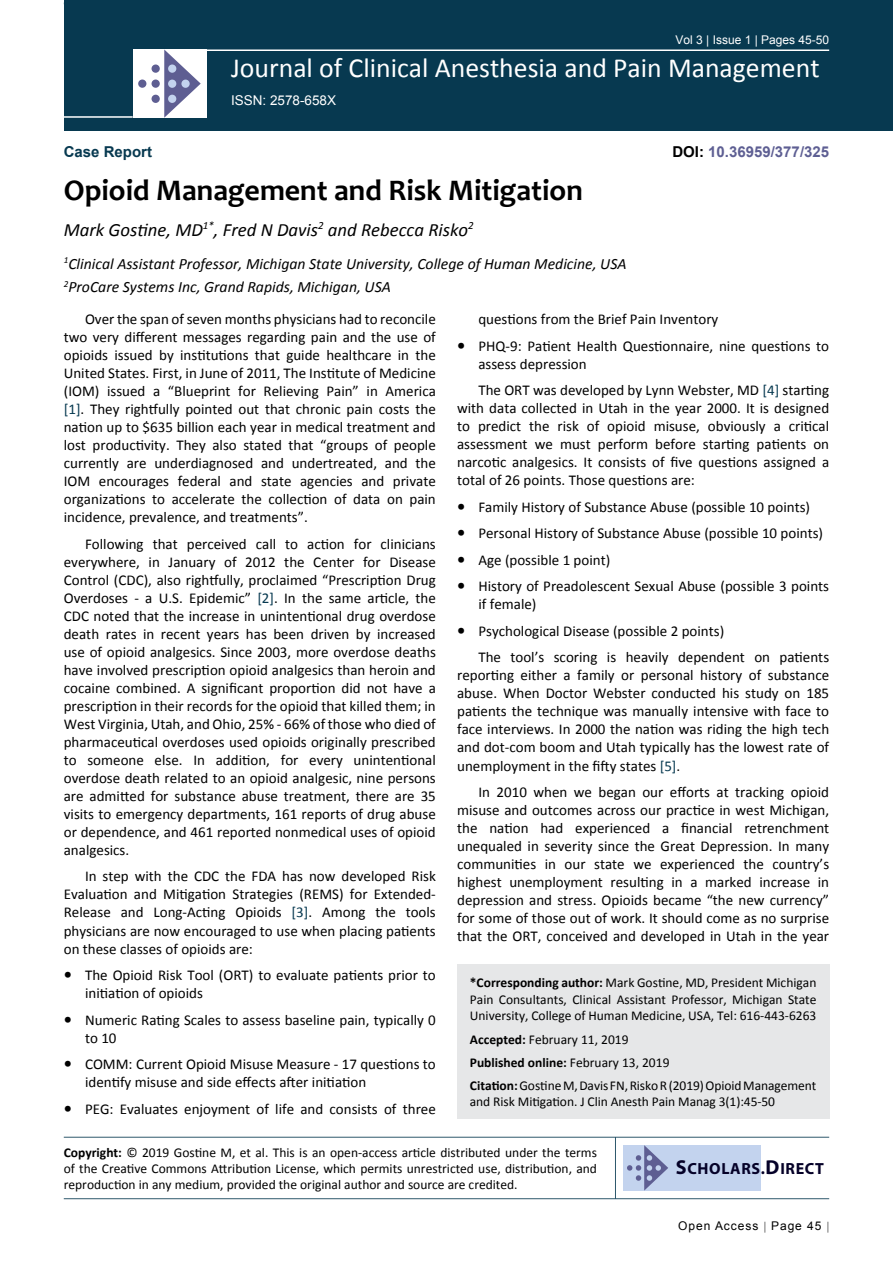
<style>
.page{position:relative;width:893px;height:1263px;background:#fff}
.page>*{position:absolute;margin:0;border:0;box-sizing:border-box;transform-origin:0 0}
.t1{font:700 30px "Candara";color:#000}
.t2{font:27.75px "Calibri";color:#fff}
.t3{font:italic 18.75px "Calibri";color:#000}
.t4{font:700 16.2px "Myriad Pro";letter-spacing:.04em;color:#050128}
.t5{font:italic 15.75px/23.1px "Calibri";color:#000}
.t6{font:15px/18px "Calibri";color:#000;text-align:justify}
.t7{font:700 15px "Arial";color:#5e5f93}
.t8{font:700 15px "Arial";color:#073950}
.t9{font:13.5px/16.2px "Calibri";color:#000;text-align:justify}
.t10{font:13.5px "Arial";color:#fff}
.t11{font:12px "Arial";color:#fff}
.t12{font:12px "Arial";letter-spacing:.08em;color:#000}
.s1{color:#000}
.s2{color:#073950}
.s3{font-weight:700;font-size:16.5px}
.s4{font-weight:700}
.s5{font-size:20.25px}
</style>
<div class="page">
<div style="left:64px;top:0;width:829px;height:131px;background:#073950"></div>
<div style="left:457px;top:964px;width:372px;height:155px;background:#e6e7e8"></div>
<hr style="left:64px;top:1137px;width:765px;height:1px;background:#073950">
<hr style="left:64px;top:1198px;width:765px;height:1px;background:#073950">
<hr style="left:615px;top:1137px;width:1px;height:62px;background:#073950">
<div style="left:623px;top:1145px;width:138px;height:45px;background:#c3d3ee"></div>
<svg style="left:627px;top:1145px;width:41px;height:45px"></svg>
<hr style="left:204px;top:49px;width:625px;height:2px;background:#fff">
<hr style="left:64px;top:116px;width:69px;height:2px;background:#fff">
<div style="left:133px;top:49px;width:74px;height:69px;background:#fff"></div>
<svg style="left:164px;top:49px;width:37px;height:69px"></svg>
<div style="left:152px;top:65px;width:8px;height:8px;background:#5e5e92;border-radius:50%"></div>
<div style="left:138px;top:80px;width:8px;height:8px;background:#5e5e92;border-radius:50%"></div>
<div style="left:152px;top:80px;width:8px;height:8px;background:#5e5e92;border-radius:50%"></div>
<div style="left:168px;top:80px;width:8px;height:8px;background:#c3d3ee;border-radius:50%"></div>
<div style="left:181px;top:80px;width:9px;height:8px;background:#c3d3ee;border-radius:50%"></div>
<div style="left:168px;top:95px;width:8px;height:8px;background:#c3d3ee;border-radius:50%"></div>
<div style="left:168px;top:65px;width:8px;height:8px;background:#c3d3ee;border-radius:50%"></div>
<div style="left:152px;top:95px;width:8px;height:8px;background:#5e5e92;border-radius:50%"></div>
<p class="t11" style="left:675px;top:32px;width:155px">Vol 3 | Issue 1 | Pages 45-50</p>
<h2 class="t2" style="left:231px;top:50px;width:590px">Journal of Clinical Anesthesia and Pain Management</h2>
<p class="t8" style="left:64px;top:142px;width:90px">Case Report</p>
<p class="t10" style="left:231px;top:92px;width:107px">ISSN: 2578-658X</p>
<p class="t7" style="left:672px;top:142px;width:158px"><span class="s1">DOI:</span> 10.36959/377/325</p>
<h1 class="t1" style="left:64px;top:172px;width:521px">Opioid Management and Risk Mitigation</h1>
<p class="t3" style="left:64px;top:217px;width:411px">Mark Gostine, MD<sup>1*</sup>, Fred N Davis<sup>2</sup> and Rebecca Risko<sup>2</sup></p>
<p class="t5" style="left:64px;top:251px;width:564px"><sup>1</sup>Clinical Assistant Professor, Michigan State University, College of Human Medicine, USA<br><sup>2</sup>ProCare Systems Inc, Grand Rapids, Michigan, USA</p>
<p class="t6" style="left:64px;top:310px;width:374px;text-indent:21px">Over the span of seven months physicians had to reconcile two very different messages regarding pain and the use of opioids issued by institutions that guide healthcare in the United States. First, in June of 2011, The Institute of Medicine (IOM) issued a “Blueprint for Relieving Pain” in America <span class="s2">[1]</span>. They rightfully pointed out that chronic pain costs the nation up to $635 billion each year in medical treatment and lost productivity. They also stated that “groups of people currently are underdiagnosed and undertreated, and the IOM encourages federal and state agencies and private organizations to accelerate the collection of data on pain incidence, prevalence, and treatments”.</p>
<p class="t6" style="left:64px;top:535px;width:374px;text-indent:21px">Following that perceived call to action for clinicians everywhere, in January of 2012 the Center for Disease Control (CDC), also rightfully, proclaimed “Prescription Drug Overdoses - a U.S. Epidemic” <span class="s2">[2]</span>. In the same article, the CDC noted that the increase in unintentional drug overdose death rates in recent years has been driven by increased use of opioid analgesics. Since 2003, more overdose deaths have involved prescription opioid analgesics than heroin and cocaine combined. A significant proportion did not have a prescription in their records for the opioid that killed them; in West Virginia, Utah, and Ohio, 25% - 66% of those who died of pharmaceutical overdoses used opioids originally prescribed to someone else. In addition, for every unintentional overdose death related to an opioid analgesic, nine persons are admitted for substance abuse treatment, there are 35 visits to emergency departments, 161 reports of drug abuse or dependence, and 461 reported nonmedical uses of opioid analgesics.</p>
<p class="t6" style="left:64px;top:867px;width:374px;text-indent:21px">In step with the CDC the FDA has now developed Risk Evaluation and Mitigation Strategies (REMS) for Extended-Release and Long-Acting Opioids <span class="s2">[3]</span>. Among the tools physicians are now encouraged to use when placing patients on these classes of opioids are:</p>
<p class="t6" style="left:85px;top:966px;width:352px;text-indent:-21px"><span class="s3">•</span> The Opioid Risk Tool (ORT) to evaluate patients prior to initiation of opioids</p>
<p class="t6" style="left:85px;top:1010px;width:352px;text-indent:-21px"><span class="s3">•</span> Numeric Rating Scales to assess baseline pain, typically 0 to 10</p>
<p class="t6" style="left:85px;top:1055px;width:352px;text-indent:-21px"><span class="s3">•</span> COMM: Current Opioid Misuse Measure - 17 questions to identify misuse and side effects after initiation</p>
<p class="t6" style="left:64px;top:1099px;width:374px"><span class="s3">•</span> PEG: Evaluates enjoyment of life and consists of three</p>
<p class="t6" style="left:478px;top:310px;width:241px">questions from the Brief Pain Inventory</p>
<p class="t6" style="left:478px;top:337px;width:352px;text-indent:-21px"><span class="s3">•</span> PHQ-9: Patient Health Questionnaire, nine questions to assess depression</p>
<p class="t6" style="left:457px;top:381px;width:374px;text-indent:21px">The ORT was developed by Lynn Webster, MD <span class="s2">[4]</span> starting with data collected in Utah in the year 2000. It is designed to predict the risk of opioid misuse, obviously a critical assessment we must perform before starting patients on narcotic analgesics. It consists of five questions assigned a total of 26 points. Those questions are:</p>
<p class="t6" style="left:457px;top:498px;width:354px"><span class="s3">•</span> Family History of Substance Abuse (possible 10 points)</p>
<p class="t6" style="left:457px;top:524px;width:367px"><span class="s3">•</span> Personal History of Substance Abuse (possible 10 points)</p>
<p class="t6" style="left:457px;top:551px;width:155px"><span class="s3">•</span> Age (possible 1 point)</p>
<p class="t6" style="left:478px;top:577px;width:352px;text-indent:-21px"><span class="s3">•</span> History of Preadolescent Sexual Abuse (possible 3 points if female)</p>
<p class="t6" style="left:478px;top:618px;width:352px;line-height:26.5px;text-indent:-21px"><span class="s3">•</span> Psychological Disease (possible 2 points)<br>The tool’s scoring is heavily dependent on patients</p>
<p class="t6" style="left:457px;top:666px;width:374px">reporting either a family or personal history of substance abuse. When Doctor Webster conducted his study on 185 patients the technique was manually intensive with face to face interviews. In 2000 the nation was riding the high tech and dot-com boom and Utah typically has the lowest rate of unemployment in the fifty states <span class="s2">[5]</span>.</p>
<p class="t6" style="left:457px;top:783px;width:374px;text-indent:21px">In 2010 when we began our efforts at tracking opioid misuse and outcomes across our practice in west Michigan, the nation had experienced a financial retrenchment unequaled in severity since the Great Depression. In many communities in our state we experienced the country’s highest unemployment resulting in a marked increase in depression and stress. Opioids became “the new currency” for some of those out of work. It should come as no surprise that the ORT, conceived and developed in Utah in the year</p>
<p class="t9" style="left:470px;top:975px;width:348px"><span class="s4">*Corresponding author:</span> Mark Gostine, MD, President Michigan Pain Consultants, Clinical Assistant Professor, Michigan State University, College of Human Medicine, USA, Tel: 616-443-6263</p>
<p class="t9" style="left:470px;top:1028px;width:348px;line-height:23px;text-align:left"><span class="s4">Accepted:</span> February 11, 2019<br><span class="s4">Published online:</span> February 13, 2019<br><span class="s4">Citation:</span> Gostine M, Davis FN, Risko R (2019) Opioid Management</p>
<p class="t9" style="left:470px;top:1093px;width:307px">and Risk Mitigation. J Clin Anesth Pain Manag 3(1):45-50</p>
<p class="t9" style="left:64px;top:1144px;width:535px"><span class="s4">Copyright:</span> © 2019 Gostine M, et al. This is an open-access article distributed under the terms of the Creative Commons Attribution License, which permits unrestricted use, distribution, and reproduction in any medium, provided the original author and source are credited.</p>
<p class="t4" style="left:676px;top:1158px;width:150px"><span class="s5">S</span>CHOLARS.<span class="s5">D</span>IRECT</p>
<p class="t12" style="left:678px;top:1218px;width:145px">Open Access Page 45</p>
</div>
